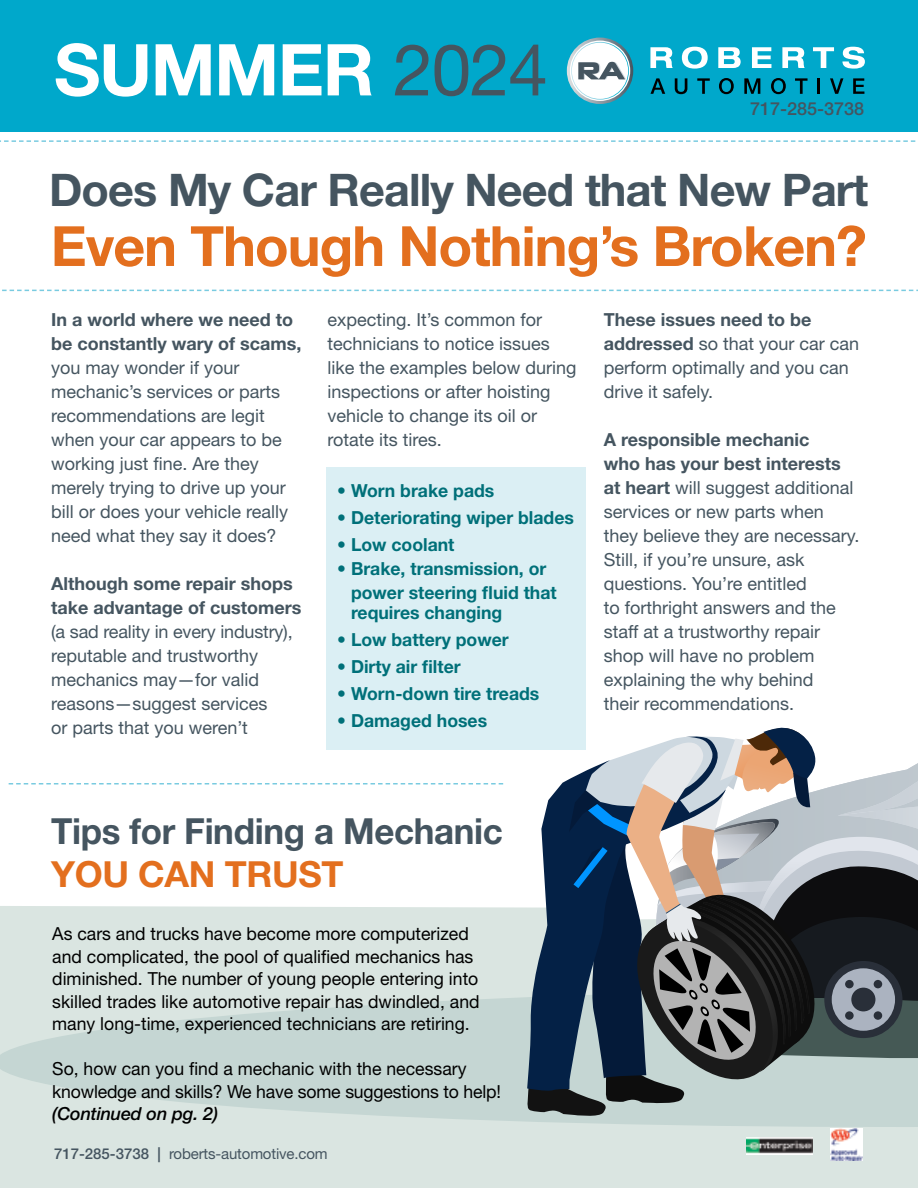
<style>
.page{position:relative;width:918px;height:1188px;background:#fff}
.page>*{position:absolute;margin:0;border:0;box-sizing:border-box;transform-origin:0 0}
.t1{font:700 71.55px "Helvetica Neue LT Std";letter-spacing:-.02em;color:#fff}
.t2{font:700 55.5px "Helvetica Neue LT Std";letter-spacing:-.02em;color:#e36f1e}
.t3{font:700 45px "Helvetica Neue LT Std";letter-spacing:-.02em;color:#455560}
.t4{font:700 36px "Helvetica Neue LT Std";letter-spacing:-.01em;color:#455560}
.t5{font:700 36px "Helvetica Neue LT Std";letter-spacing:-.01em;color:#e36f1e}
.t6{font:18px/24px "Helvetica Neue LT Std";color:#455560}
.t7{font:18px/22.5px "Helvetica Neue LT Std";color:#000}
.t8{font:700 18px/24px "Helvetica Neue LT Std";color:#007079}
.t9{font:700 18px/24px "Helvetica Neue LT Std";color:#455560}
.t10{font:italic 500 18px "Helvetica Neue LT Std";letter-spacing:-.01em;color:#000}
.t11{font:500 18px "Helvetica Neue LT Std";color:#455560}
.t12{font:15px "Helvetica Neue LT Std";letter-spacing:-.01em;color:#455560}
.s1{font-weight:400;color:#455560}
.s2{font-weight:700}
.s3{font-weight:500}
</style>
<div class="page">
<div style="left:0;top:906px;width:918px;height:282px;background:#dae5e1"></div>
<svg style="left:0;top:985px;width:918px;height:144px;fill:#c5d6d3"></svg>
<svg style="left:527px;top:727px;width:391px;height:391px"></svg>
<img style="left:747px;top:1138px;width:65px;height:17px">
<img style="left:830px;top:1129px;width:32px;height:32px">
<div style="left:0;top:0;width:918px;height:131px;background:#00a8cb"></div>
<svg style="left:0;top:140px;width:916px;height:2px"></svg>
<svg style="left:650px;top:47px;width:23px;height:21px"></svg>
<svg style="left:682px;top:47px;width:26px;height:22px"></svg>
<svg style="left:718px;top:47px;width:23px;height:21px"></svg>
<svg style="left:752px;top:47px;width:19px;height:21px"></svg>
<svg style="left:782px;top:47px;width:23px;height:21px"></svg>
<svg style="left:813px;top:47px;width:21px;height:21px"></svg>
<svg style="left:842px;top:47px;width:23px;height:22px"></svg>
<svg style="left:651px;top:78px;width:14px;height:16px"></svg>
<svg style="left:675px;top:78px;width:12px;height:16px"></svg>
<svg style="left:697px;top:78px;width:13px;height:16px"></svg>
<svg style="left:719px;top:78px;width:15px;height:16px"></svg>
<svg style="left:744px;top:78px;width:16px;height:16px"></svg>
<svg style="left:771px;top:78px;width:15px;height:16px"></svg>
<svg style="left:795px;top:78px;width:13px;height:16px"></svg>
<svg style="left:818px;top:78px;width:2px;height:16px"></svg>
<svg style="left:830px;top:78px;width:13px;height:16px"></svg>
<svg style="left:853px;top:78px;width:11px;height:16px"></svg>
<svg style="left:567px;top:38px;width:66px;height:66px"></svg>
<svg style="left:2px;top:290px;width:916px;height:1px"></svg>
<svg style="left:9px;top:783px;width:494px;height:1px"></svg>
<div style="left:326px;top:467px;width:260px;height:283px;background:#dbeff4"></div>
<h1 class="t1" style="left:54px;top:26px;width:496px">SUMMER <span class="s1">2024</span></h1>
<p class="t11" style="left:750px;top:98px;width:116px">717-285-3738</p>
<h3 class="t3" style="left:49px;top:162px;width:821px">Does My Car Really Need that New Part</h3>
<h2 class="t2" style="left:51px;top:212px;width:818px">Even Though Nothing’s Broken?</h2>
<p class="t9" style="left:51px;top:307px;width:252px">In a world where we need to be constantly wary of scams,</p>
<p class="t6" style="left:51px;top:355px;width:239px">you may wonder if your mechanic’s services or parts recommendations are legit when your car appears to be working just fine. Are they merely trying to drive up your bill or does your vehicle really need what they say it does?</p>
<p class="t9" style="left:51px;top:571px;width:252px">Although some repair shops take advantage of customers</p>
<p class="t6" style="left:51px;top:619px;width:243px">(a sad reality in every industry), reputable and trustworthy mechanics may—for valid reasons—suggest services<br>or parts that you weren’t</p>
<p class="t6" style="left:327px;top:307px;width:251px">expecting. It’s common for technicians to notice issues like the examples below during inspections or after hoisting vehicle to change its oil or rotate its tires.</p>
<p class="t8" style="left:337px;top:478px;width:159px">• Worn brake pads</p>
<p class="t8" style="left:337px;top:505px;width:238px">• Deteriorating wiper blades</p>
<p class="t8" style="left:337px;top:532px;width:119px">• Low coolant</p>
<p class="t8" style="left:351px;top:556px;width:207px;text-indent:-14px">• Brake, transmission, or power steering fluid that</p>
<p class="t8" style="left:351px;top:600px;width:153px">requires changing</p>
<p class="t8" style="left:337px;top:627px;width:173px">• Low battery power</p>
<p class="t8" style="left:337px;top:654px;width:125px">• Dirty air filter</p>
<p class="t8" style="left:337px;top:681px;width:204px">• Worn-down tire treads</p>
<p class="t8" style="left:337px;top:708px;width:151px">• Damaged hoses</p>
<p class="t6" style="left:604px;top:307px;width:257px"><span class="s2">These issues need to be addressed</span> so that your car can perform optimally and you can drive it safely.</p>
<p class="t6" style="left:604px;top:427px;width:257px"><span class="s2">A responsible mechanic<br>who has your best interests at heart</span> will suggest additional services or new parts when they believe they are necessary.<br>Still, if you’re unsure, ask questions. You’re entitled<br>to forthright answers and the staff at a trustworthy repair shop will have no problem explaining the why behind<br>their recommendations.</p>
<h3 class="t4" style="left:51px;top:809px;width:453px">Tips for Finding a Mechanic</h3>
<h3 class="t5" style="left:51px;top:852px;width:294px">YOU CAN TRUST</h3>
<p class="t7" style="left:52px;top:922px;width:429px">As cars and trucks have become more computerized and complicated, the pool of qualified mechanics has diminished. The number of young people entering into skilled trades like automotive repair has dwindled, and many long-time, experienced technicians are retiring.</p>
<p class="t7" style="left:52px;top:1057px;width:450px">So, how can you find a mechanic with the necessary knowledge and skills? We have some suggestions to help!</p>
<p class="t10" style="left:52px;top:1103px;width:167px">(Continued on pg. 2)</p>
<p class="t12" style="left:54px;top:1145px;width:275px"><span class="s3">717-285-3738 |</span> roberts-automotive.com</p>
</div>
